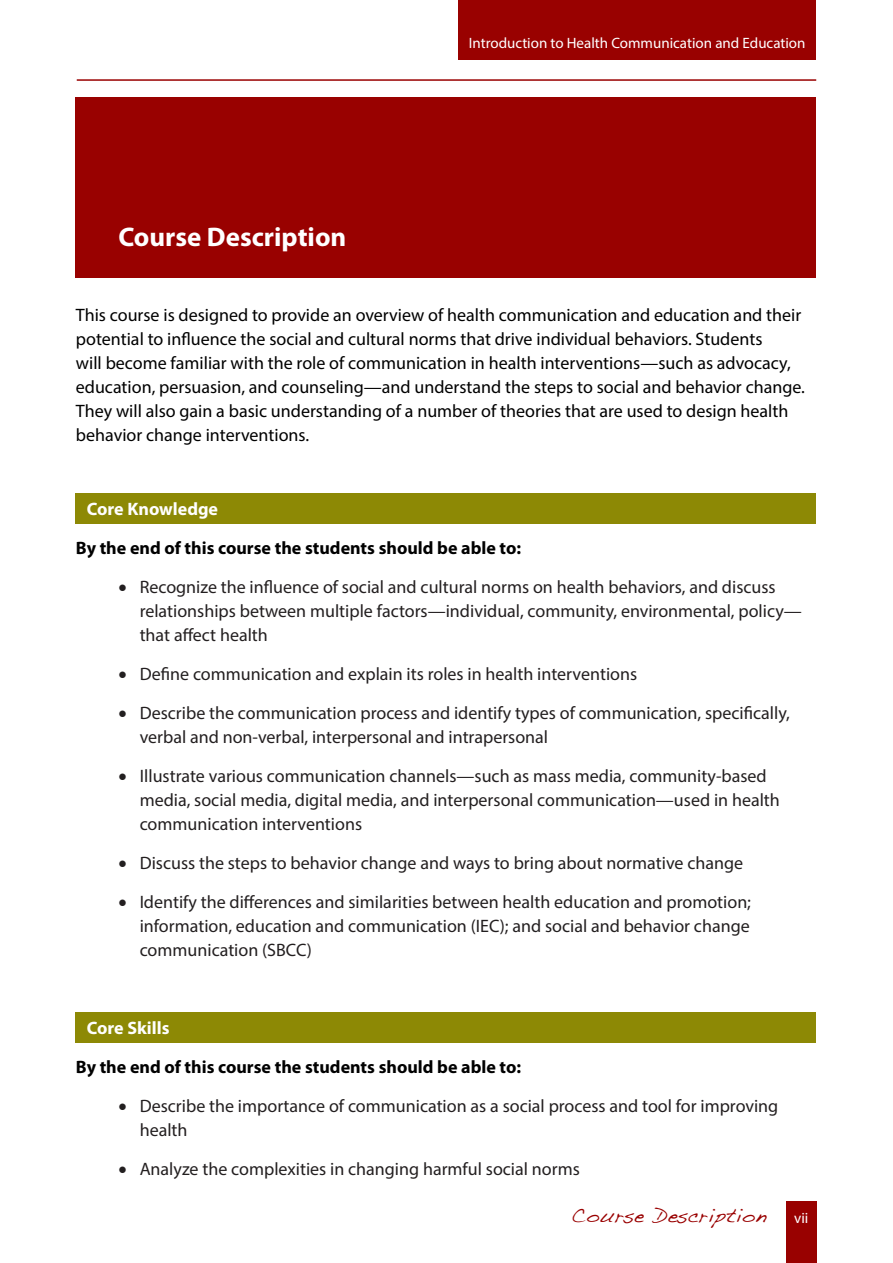
<style>
.page{position:relative;width:893px;height:1263px;background:#fff}
.page>*{position:absolute;margin:0;border:0;box-sizing:border-box;transform-origin:0 0}
.Heading_A{font:700 27px "Myriad Pro";color:#fff}
.t1{font:18px/24px "Myriad Pro";color:#231f20}
.t2{font:18px/24px "Myriad Pro";color:#000}
.t3{font:700 18px "Myriad Pro";color:#000}
.Head_Color{font:700 18px "Myriad Pro";color:#fff}
.Heading_A-2{font:16.5px "Dakota";color:#990100}
.t4{font:15px "Myriad Pro";color:#fff}
</style>
<div class="page">
<div style="left:786px;top:1201px;width:30px;height:62px;background:#990100"></div>
<hr style="left:77px;top:79px;width:739px;height:2px;background:#990100">
<div style="left:458px;top:0;width:358px;height:60px;background:#990100"></div>
<div style="left:76px;top:98px;width:740px;height:180px;background:#990100"></div>
<div style="left:76px;top:493px;width:740px;height:31px;background:#8d8905"></div>
<div style="left:76px;top:1012px;width:740px;height:31px;background:#8d8905"></div>
<p class="Heading_A" style="left:118px;top:219px;width:230px">Course Description</p>
<p class="t4" style="left:469px;top:34px;width:338px">Introduction to Health Communication and Education</p>
<p class="t2" style="left:76px;top:302px;width:731px">This course is designed to provide an overview of health communication and education and their potential to influence the social and cultural norms that drive individual behaviors. Students<br>will become familiar with the role of communication in health interventions—such as advocacy, education, persuasion, and counseling—and understand the steps to social and behavior change.<br>They will also gain a basic understanding of a number of theories that are used to design health behavior change interventions.</p>
<p class="Head_Color" style="left:87px;top:497px;width:133px">Core Knowledge</p>
<p class="t3" style="left:76px;top:536px;width:447px">By the end of this course the students should be able to:</p>
<p class="t1" style="left:140px;top:575px;width:664px;text-indent:-21px">• Recognize the influence of social and cultural norms on health behaviors, and discuss relationships between multiple factors—individual, community, environmental, policy— that affect health</p>
<p class="t1" style="left:118px;top:662px;width:520px">• Define communication and explain its roles in health interventions</p>
<p class="t1" style="left:140px;top:701px;width:652px;text-indent:-21px">• Describe the communication process and identify types of communication, specifically, verbal and non-verbal, interpersonal and intrapersonal</p>
<p class="t1" style="left:140px;top:764px;width:642px;text-indent:-21px">• Illustrate various communication channels—such as mass media, community-based media, social media, digital media, and interpersonal communication—used in health communication interventions</p>
<p class="t1" style="left:118px;top:851px;width:626px">• Discuss the steps to behavior change and ways to bring about normative change</p>
<p class="t1" style="left:140px;top:890px;width:613px;text-align:justify;text-indent:-21px">• Identify the differences and similarities between health education and promotion; information, education and communication (IEC); and social and behavior change communication (SBCC)</p>
<p class="Head_Color" style="left:87px;top:1016px;width:84px">Core Skills</p>
<p class="t3" style="left:76px;top:1055px;width:447px">By the end of this course the students should be able to:</p>
<p class="t1" style="left:140px;top:1094px;width:640px;text-indent:-21px">• Describe the importance of communication as a social process and tool for improving health</p>
<p class="t1" style="left:118px;top:1157px;width:463px">• Analyze the complexities in changing harmful social norms</p>
<p class="Heading_A-2" style="left:571px;top:1206px;width:197px">Course Description</p>
<p class="t4" style="left:794px;top:1209px;width:16px">vii</p>
</div>
